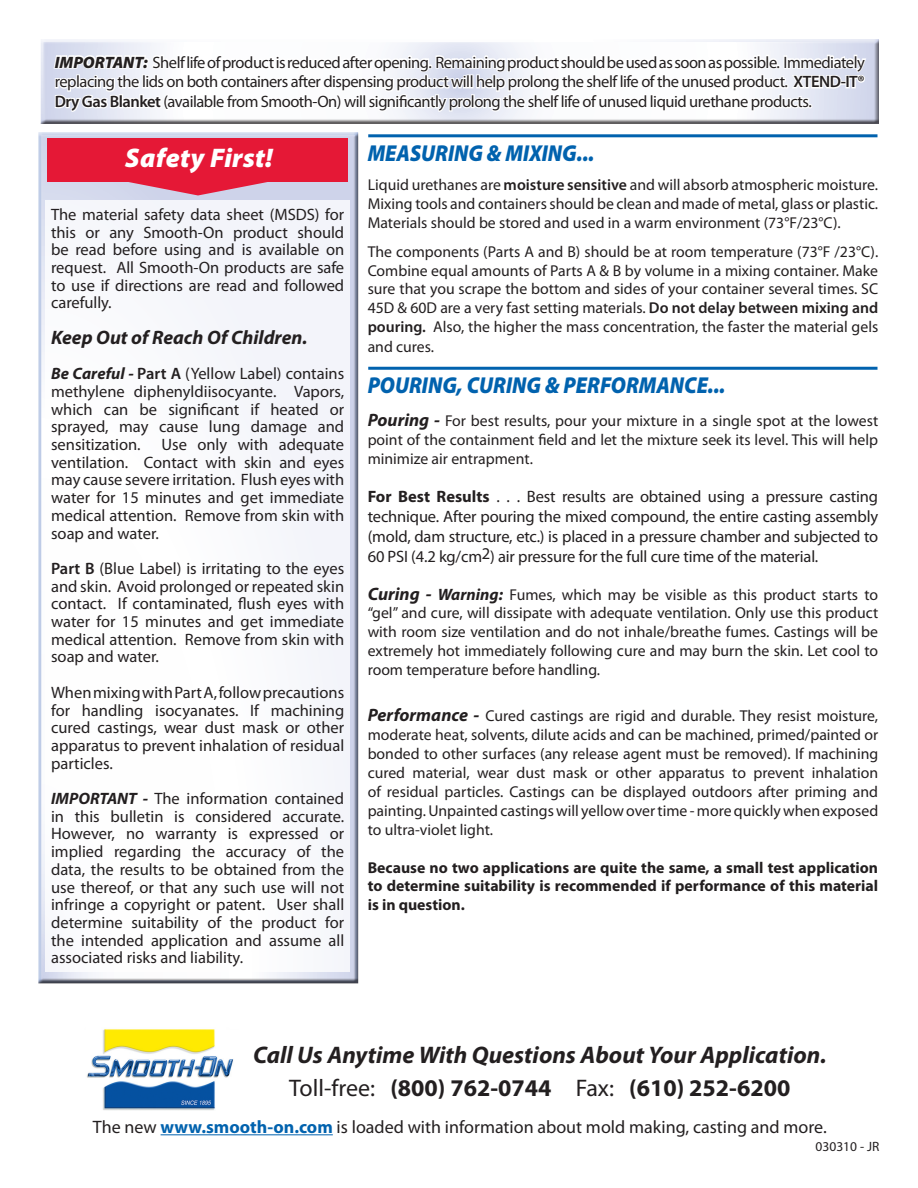
<style>
.page{position:relative;width:918px;height:1188px;background:#fff}
.page>*{position:absolute;margin:0;border:0;box-sizing:border-box;transform-origin:0 0}
.t1{font:italic 900 27px "Myriad Pro";letter-spacing:.01em;color:#fff}
.t2{font:italic 700 24px "Myriad Pro";color:#231f20}
.t3{font:700 24px "Myriad Pro";color:#231f20}
.t4{font:italic 900 23.1px "Myriad Pro";color:#0162ae;scale:.91 1}
.t5{font:italic 700 19.5px "Myriad Pro";color:#231f20}
.t6{font:18px "Myriad Pro";color:#231f20}
.t7{font:16.5px/17.7px "Myriad Pro";color:#231f20;text-align:justify}
.t8{font:15.75px/18.9px "Myriad Pro";color:#231f20;text-align:justify}
.t9{font:700 15.75px/18.9px "Myriad Pro";color:#231f20;text-align:justify}
.t10{font:13.5px "Myriad Pro";color:#231f20}
.s1{font-weight:900;font-style:italic}
.s2{font-weight:600}
.s3{font-weight:700;font-style:italic;font-size:18px}
.s4{font-weight:700}
.s5{font-weight:700;font-style:italic;font-size:16.5px}
.s6{font-weight:700;font-style:italic}
.s7{font-weight:400}
.s8{font-weight:700;color:#0162ae}
</style>
<div class="page">
<img style="left:87px;top:1029px;width:147px;height:82px">
<hr style="left:161px;top:1134px;width:172px;height:1px;background:#0162ae">
<div style="left:40px;top:38px;width:840px;height:86px;background:#231f20;opacity:.75"></div>
<div style="left:38px;top:132px;width:322px;height:852px;background:#231f20;opacity:.75"></div>
<hr style="left:368px;top:134px;width:510px;height:3px;background:#0162ae">
<div style="left:46px;top:200px;width:304px;height:772px;background:#fff"></div>
<svg style="left:52px;top:38px;width:816px;height:157px"></svg>
<hr style="left:368px;top:367px;width:510px;height:3px;background:#0162ae">
<p class="t7" style="left:55px;top:52px;width:812px;line-height:19.8px"><span class="s1">IMPORTANT:</span> Shelf life of product is reduced after opening. Remaining product should be used as soon as possible. Immediately replacing the lids on both containers after dispensing product will help prolong the shelf life of the unused product. <span class="s2">XTEND-IT® Dry Gas Blanket</span> (available from Smooth-On) will significantly prolong the shelf life of unused liquid urethane products.</p>
<p class="t4" style="left:368px;top:137px;width:251px">MEASURING &amp; MIXING...</p>
<p class="t8" style="left:368px;top:175px;width:512px">Liquid urethanes are <span class="s2">moisture sensitive</span> and will absorb atmospheric moisture.<br>Mixing tools and containers should be clean and made of metal, glass or plastic.<br>Materials should be stored and used in a warm environment (73°F/23°C).</p>
<p class="t8" style="left:368px;top:242px;width:512px">The components (Parts A and B) should be at room temperature (73°F /23°C).<br>Combine equal amounts of Parts A &amp; B by volume in a mixing container. Make sure that you scrape the bottom and sides of your container several times. SC 45D &amp; 60D are a very fast setting materials. <span class="s2">Do not delay between mixing and pouring.</span> Also, the higher the mass concentration, the faster the material gels and cures.</p>
<p class="t4" style="left:368px;top:370px;width:395px">POURING, CURING &amp; PERFORMANCE...</p>
<p class="t8" style="left:368px;top:411px;width:512px"><span class="s3">Pouring -</span> For best results, pour your mixture in a single spot at the lowest point of the containment field and let the mixture seek its level. This will help minimize air entrapment.</p>
<p class="t7" style="left:368px;top:487px;width:512px;line-height:19.8px"><span class="s4">For Best Results</span> . . . Best results are obtained using a pressure casting technique. After pouring the mixed compound, the entire casting assembly (mold, dam structure, etc.) is placed in a pressure chamber and subjected to 60 PSI (4.2 kg/cm2) air pressure for the full cure time of the material.</p>
<p class="t8" style="left:368px;top:585px;width:512px"><span class="s3">Curing -</span> <span class="s5">Warning:</span> Fumes, which may be visible as this product starts to “gel” and cure, will dissipate with adequate ventilation. Only use this product with room size ventilation and do not inhale/breathe fumes. Castings will be extremely hot immediately following cure and may burn the skin. Let cool to room temperature before handling.</p>
<p class="t8" style="left:368px;top:706px;width:512px"><span class="s3">Performance -</span> Cured castings are rigid and durable. They resist moisture, moderate heat, solvents, dilute acids and can be machined, primed/painted or bonded to other surfaces (any release agent must be removed). If machining cured material, wear dust mask or other apparatus to prevent inhalation of residual particles. Castings can be displayed outdoors after priming and painting. Unpainted castings will yellow over time - more quickly when exposed to ultra-violet light.</p>
<p class="t9" style="left:368px;top:857px;width:512px">Because no two applications are quite the same, a small test application to determine suitability is recommended if performance of this material is in question.</p>
<p class="t1" style="left:125px;top:140px;width:149px">Safety First!</p>
<p class="t7" style="left:51px;top:205px;width:295px">The material safety data sheet (MSDS) for this or any Smooth-On product should be read before using and is available on request. All Smooth-On products are safe to use if directions are read and followed carefully.</p>
<p class="t5" style="left:51px;top:325px;width:258px">Keep Out of Reach Of Children.</p>
<p class="t7" style="left:51px;top:365px;width:295px"><span class="s6">Be Careful -</span> <span class="s2">Part A</span> (Yellow Label) contains methylene diphenyldiisocyante. Vapors, which can be significant if heated or sprayed, may cause lung damage and sensitization.</p>
<p class="t7" style="left:51px;top:435px;width:295px;text-indent:110px">Use only with adequate ventilation. Contact with skin and eyes may cause severe irritation. Flush eyes with water for 15 minutes and get immediate medical attention. Remove from skin with soap and water.</p>
<p class="t7" style="left:51px;top:559px;width:295px"><span class="s2">Part B</span> (Blue Label) is irritating to the eyes and skin. Avoid prolonged or repeated skin contact. If contaminated, flush eyes with water for 15 minutes and get immediate medical attention. Remove from skin with soap and water.</p>
<p class="t7" style="left:51px;top:683px;width:295px">When mixing with Part A, follow precautions for handling isocyanates. If machining cured castings, wear dust mask or other apparatus to prevent inhalation of residual particles.</p>
<p class="t7" style="left:51px;top:789px;width:295px"><span class="s6">IMPORTANT -</span> The information contained in this bulletin is considered accurate.<br>However, no warranty is expressed or implied regarding the accuracy of the data, the results to be obtained from the use thereof, or that any such use will not infringe a copyright or patent. User shall determine suitability of the product for the intended application and assume all associated risks and liability.</p>
<p class="t2" style="left:253px;top:1039px;width:575px">Call Us Anytime With Questions About Your Application.</p>
<p class="t3" style="left:289px;top:1072px;width:503px"><span class="s7">Toll-free:</span> (800) 762-0744 <span class="s7">Fax:</span> (610) 252-6200</p>
<p class="t6" style="left:93px;top:1116px;width:735px">The new <span class="s8">www.smooth-on.com</span> is loaded with information about mold making, casting and more.</p>
<p class="t10" style="left:816px;top:1138px;width:65px">030310 - JR</p>
</div>
